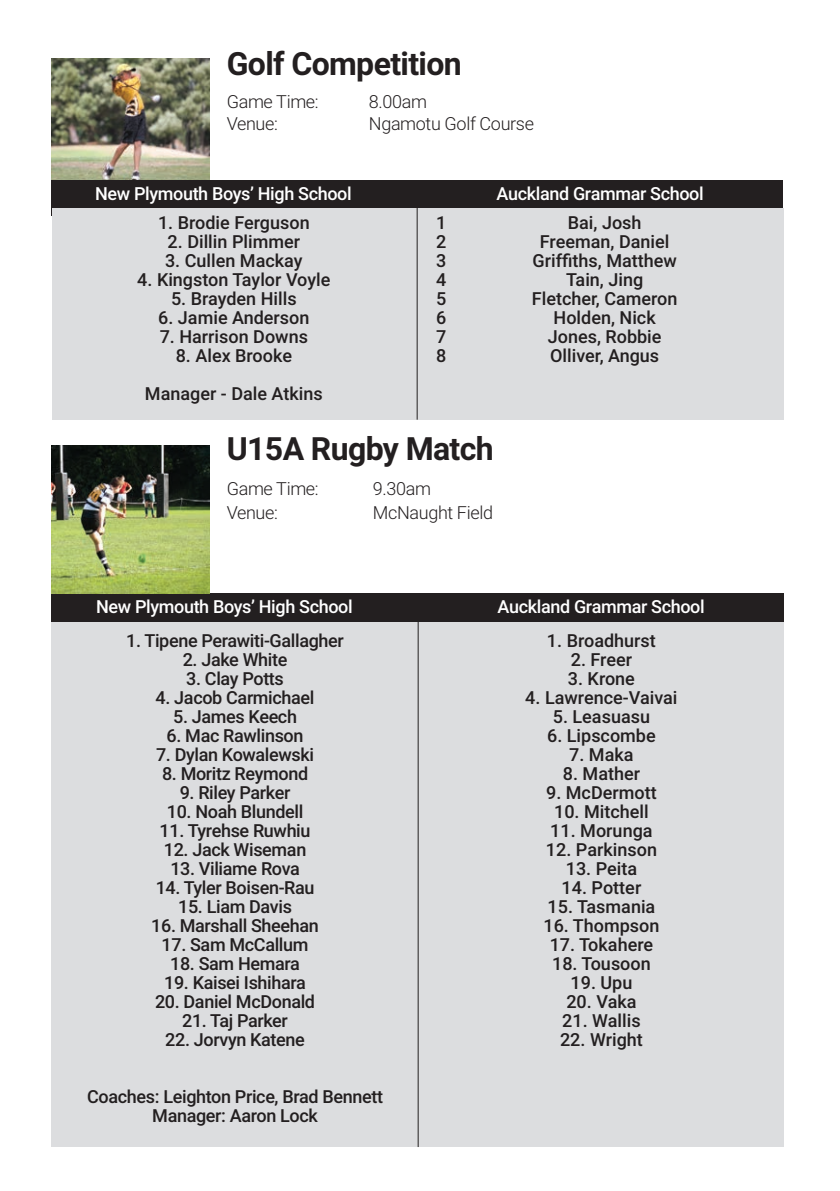
<style>
.page{position:relative;width:840px;height:1191px;background:#fff}
.page>*{position:absolute;margin:0;border:0;box-sizing:border-box;transform-origin:0 0}
.t1{font:700 32px "Roboto";letter-spacing:-.02em;color:#231f20}
.t2{font:500 18px/19px "Roboto";letter-spacing:-.01em;color:#231f20;text-align:center}
.t3{font:500 18px "Roboto";letter-spacing:-.02em;color:#fff}
.t4{font:300 18px "Roboto";letter-spacing:-.02em;color:#231f20}
</style>
<div class="page">
<div style="left:51px;top:621px;width:367px;height:526px;background:#dcdddf"></div>
<div style="left:417px;top:621px;width:366px;height:526px;background:#dcdddf"></div>
<div style="left:51px;top:593px;width:366px;height:28px;background:#231f20"></div>
<div style="left:418px;top:593px;width:365px;height:28px;background:#231f20"></div>
<hr style="left:417px;top:593px;width:1px;height:554px;background:#231f20">
<img style="left:51px;top:58px;width:159px;height:122px">
<div style="left:51px;top:180px;width:365px;height:35px;background:#231f20"></div>
<div style="left:417px;top:180px;width:365px;height:28px;background:#231f20"></div>
<div style="left:52px;top:208px;width:365px;height:212px;background:#dcdddf"></div>
<div style="left:417px;top:208px;width:365px;height:212px;background:#dcdddf"></div>
<img style="left:51px;top:446px;width:159px;height:147px">
<hr style="left:416px;top:180px;width:1px;height:240px;background:#231f20">
<p class="t1" style="left:227px;top:41px;width:236px">Golf Competition</p>
<p class="t4" style="left:227px;top:89px;width:93px">Game Time:</p>
<p class="t4" style="left:369px;top:89px;width:60px">8.00am</p>
<p class="t4" style="left:227px;top:111px;width:53px">Venue:</p>
<p class="t4" style="left:369px;top:111px;width:166px">Ngamotu Golf Course</p>
<p class="t3" style="left:95px;top:180px;width:258px">New Plymouth Boys’ High School</p>
<p class="t3" style="left:496px;top:180px;width:209px">Auckland Grammar School</p>
<p class="t2" style="left:158px;top:212px;width:153px">1. Brodie Ferguson</p>
<p class="t2" style="left:167px;top:231px;width:134px">2. Dillin Plimmer</p>
<p class="t2" style="left:165px;top:250px;width:139px">3. Cullen Mackay</p>
<p class="t2" style="left:137px;top:269px;width:194px">4. Kingston Taylor Voyle</p>
<p class="t2" style="left:171px;top:288px;width:127px">5. Brayden Hills</p>
<p class="t2" style="left:158px;top:307px;width:153px">6. Jamie Anderson</p>
<p class="t2" style="left:159px;top:326px;width:150px">7. Harrison Downs</p>
<p class="t2" style="left:175px;top:345px;width:118px">8. Alex Brooke</p>
<p class="t2" style="left:145px;top:383px;width:179px">Manager - Dale Atkins</p>
<p class="t2" style="left:436px;top:212px;width:12px">1</p>
<p class="t2" style="left:567px;top:212px;width:75px">Bai, Josh</p>
<p class="t2" style="left:436px;top:231px;width:12px">2</p>
<p class="t2" style="left:539px;top:231px;width:131px">Freeman, Daniel</p>
<p class="t2" style="left:436px;top:250px;width:12px">3</p>
<p class="t2" style="left:532px;top:250px;width:146px">Griffiths, Matthew</p>
<p class="t2" style="left:436px;top:269px;width:12px">4</p>
<p class="t2" style="left:566px;top:269px;width:79px">Tain, Jing</p>
<p class="t2" style="left:436px;top:288px;width:12px">5</p>
<p class="t2" style="left:531px;top:288px;width:147px">Fletcher, Cameron</p>
<p class="t2" style="left:436px;top:307px;width:12px">6</p>
<p class="t2" style="left:553px;top:307px;width:104px">Holden, Nick</p>
<p class="t2" style="left:436px;top:326px;width:12px">7</p>
<p class="t2" style="left:547px;top:326px;width:115px">Jones, Robbie</p>
<p class="t2" style="left:436px;top:345px;width:12px">8</p>
<p class="t2" style="left:550px;top:345px;width:110px">Olliver, Angus</p>
<p class="t1" style="left:227px;top:426px;width:268px">U15A Rugby Match</p>
<p class="t4" style="left:227px;top:476px;width:93px">Game Time:</p>
<p class="t4" style="left:373px;top:476px;width:60px">9.30am</p>
<p class="t4" style="left:227px;top:500px;width:53px">Venue:</p>
<p class="t4" style="left:373px;top:500px;width:121px">McNaught Field</p>
<p class="t3" style="left:96px;top:594px;width:258px">New Plymouth Boys’ High School</p>
<p class="t3" style="left:497px;top:594px;width:209px">Auckland Grammar School</p>
<p class="t2" style="left:126px;top:630px;width:219px">1. Tipene Perawiti-Gallagher</p>
<p class="t2" style="left:183px;top:649px;width:106px">2. Jake White</p>
<p class="t2" style="left:186px;top:668px;width:99px">3. Clay Potts</p>
<p class="t2" style="left:155px;top:687px;width:160px">4. Jacob Carmichael</p>
<p class="t2" style="left:173px;top:706px;width:125px">5. James Keech</p>
<p class="t2" style="left:166px;top:725px;width:138px">6. Mac Rawlinson</p>
<p class="t2" style="left:156px;top:744px;width:159px">7. Dylan Kowalewski</p>
<p class="t2" style="left:162px;top:763px;width:147px">8. Moritz Reymond</p>
<p class="t2" style="left:180px;top:782px;width:112px">9. Riley Parker</p>
<p class="t2" style="left:167px;top:801px;width:138px">10. Noah Blundell</p>
<p class="t2" style="left:159px;top:820px;width:152px">11. Tyrehse Ruwhiu</p>
<p class="t2" style="left:164px;top:839px;width:144px">12. Jack Wiseman</p>
<p class="t2" style="left:170px;top:858px;width:131px">13. Viliame Rova</p>
<p class="t2" style="left:156px;top:877px;width:160px">14. Tyler Boisen-Rau</p>
<p class="t2" style="left:178px;top:896px;width:115px">15. Liam Davis</p>
<p class="t2" style="left:151px;top:915px;width:169px">16. Marshall Sheehan</p>
<p class="t2" style="left:161px;top:934px;width:148px">17. Sam McCallum</p>
<p class="t2" style="left:170px;top:953px;width:131px">18. Sam Hemara</p>
<p class="t2" style="left:164px;top:972px;width:143px">19. Kaisei Ishihara</p>
<p class="t2" style="left:155px;top:991px;width:161px">20. Daniel McDonald</p>
<p class="t2" style="left:182px;top:1010px;width:107px">21. Taj Parker</p>
<p class="t2" style="left:165px;top:1029px;width:141px">22. Jorvyn Katene</p>
<p class="t2" style="left:87px;top:1086px;width:297px">Coaches: Leighton Price, Brad Bennett<br>Manager: Aaron Lock</p>
<p class="t2" style="left:546px;top:630px;width:110px">1. Broadhurst</p>
<p class="t2" style="left:570px;top:649px;width:63px">2. Freer</p>
<p class="t2" style="left:567px;top:668px;width:69px">3. Krone</p>
<p class="t2" style="left:525px;top:687px;width:154px">4. Lawrence-Vaivai</p>
<p class="t2" style="left:552px;top:706px;width:99px">5. Leasuasu</p>
<p class="t2" style="left:546px;top:725px;width:110px">6. Lipscombe</p>
<p class="t2" style="left:569px;top:744px;width:66px">7. Maka</p>
<p class="t2" style="left:562px;top:763px;width:79px">8. Mather</p>
<p class="t2" style="left:546px;top:782px;width:112px">9. McDermott</p>
<p class="t2" style="left:554px;top:801px;width:96px">10. Mitchell</p>
<p class="t2" style="left:550px;top:820px;width:104px">11. Morunga</p>
<p class="t2" style="left:545px;top:839px;width:112px">12. Parkinson</p>
<p class="t2" style="left:565px;top:858px;width:73px">13. Peita</p>
<p class="t2" style="left:561px;top:877px;width:81px">14. Potter</p>
<p class="t2" style="left:547px;top:896px;width:109px">15. Tasmania</p>
<p class="t2" style="left:543px;top:915px;width:117px">16. Thompson</p>
<p class="t2" style="left:549px;top:934px;width:105px">17. Tokahere</p>
<p class="t2" style="left:552px;top:953px;width:100px">18. Tousoon</p>
<p class="t2" style="left:570px;top:972px;width:63px">19. Upu</p>
<p class="t2" style="left:566px;top:991px;width:72px">20. Vaka</p>
<p class="t2" style="left:562px;top:1010px;width:80px">21. Wallis</p>
<p class="t2" style="left:559px;top:1029px;width:84px">22. Wright</p>
</div>
